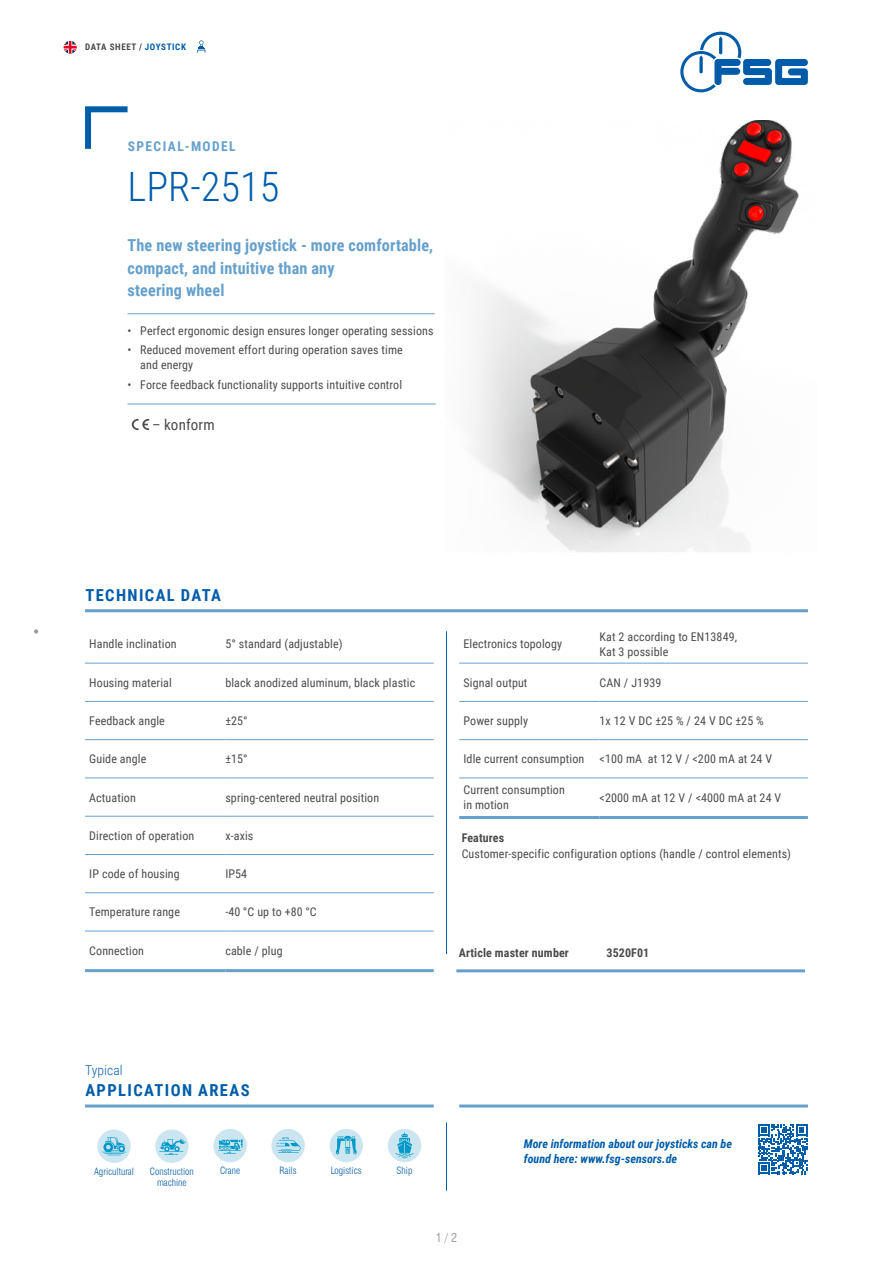
<style>
.page{position:relative;width:893px;height:1263px;background:#fff}
.page>*{position:absolute;margin:0;border:0;box-sizing:border-box;transform-origin:0 0}
.t1{font:300 40.5px "Roboto Condensed";color:#005daa}
.t2{font:700 16.5px/22.5px "Roboto Condensed";letter-spacing:.01em;color:#65a0cc}
.t3{font:700 16.5px "Roboto Condensed";letter-spacing:.085em;color:#005daa}
.t4{font:15px "Roboto Condensed";letter-spacing:.01em;color:#4b4b4a}
.t5{font:700 13.5px "Roboto Condensed";letter-spacing:.105em;color:#65a0cc}
.t6{font:300 13.5px "Roboto Condensed";letter-spacing:.01em;color:#005daa}
.t7{font:12px/15px "Roboto Condensed";letter-spacing:.01em;color:#4b4b4a}
.t8{font:italic 700 12px/15px "Roboto Condensed";color:#005daa}
.t9{font:700 12px "Roboto Condensed";letter-spacing:.01em;color:#4b4b4a}
.t10{font:condensed 12px "Swiss 721 BT";color:#9c9d9d}
.t11{font:300 condensed 9.75px/11.7px "Swiss 721 BT";color:#005daa;text-align:center}
.t12{font:700 9px "Roboto Condensed";letter-spacing:.07em;color:#4b4a4a}
.s1{color:#4b4b4a}
.s2{color:#005daa}
</style>
<div class="page">
<svg style="left:85px;top:106px;width:43px;height:43px"></svg>
<hr style="left:128px;top:313px;width:307px;height:1px;background:#65a0cc">
<hr style="left:446px;top:631px;width:1px;height:323px;background:#005daa">
<hr style="left:85px;top:969px;width:140px;height:3px;background:#65a0cc">
<hr style="left:225px;top:969px;width:209px;height:3px;background:#65a0cc">
<hr style="left:85px;top:739px;width:140px;height:1px;background:#65a0cc">
<hr style="left:225px;top:739px;width:209px;height:1px;background:#65a0cc">
<hr style="left:85px;top:778px;width:140px;height:1px;background:#65a0cc">
<hr style="left:225px;top:778px;width:209px;height:1px;background:#65a0cc">
<hr style="left:85px;top:816px;width:140px;height:1px;background:#65a0cc">
<hr style="left:225px;top:816px;width:209px;height:1px;background:#65a0cc">
<hr style="left:85px;top:854px;width:140px;height:1px;background:#65a0cc">
<hr style="left:225px;top:854px;width:209px;height:1px;background:#65a0cc">
<hr style="left:85px;top:892px;width:140px;height:1px;background:#65a0cc">
<hr style="left:225px;top:892px;width:209px;height:1px;background:#65a0cc">
<hr style="left:85px;top:663px;width:140px;height:1px;background:#65a0cc">
<hr style="left:225px;top:663px;width:209px;height:1px;background:#65a0cc">
<hr style="left:85px;top:701px;width:140px;height:1px;background:#65a0cc">
<hr style="left:225px;top:701px;width:209px;height:1px;background:#65a0cc">
<hr style="left:85px;top:931px;width:140px;height:1px;background:#65a0cc">
<hr style="left:225px;top:931px;width:209px;height:1px;background:#65a0cc">
<hr style="left:459px;top:816px;width:141px;height:3px;background:#65a0cc">
<hr style="left:600px;top:816px;width:208px;height:3px;background:#65a0cc">
<hr style="left:459px;top:663px;width:141px;height:1px;background:#65a0cc">
<hr style="left:600px;top:663px;width:208px;height:1px;background:#65a0cc">
<hr style="left:459px;top:778px;width:141px;height:1px;background:#65a0cc">
<hr style="left:600px;top:778px;width:208px;height:1px;background:#65a0cc">
<hr style="left:459px;top:701px;width:141px;height:1px;background:#65a0cc">
<hr style="left:600px;top:701px;width:208px;height:1px;background:#65a0cc">
<hr style="left:459px;top:739px;width:141px;height:1px;background:#65a0cc">
<hr style="left:600px;top:739px;width:208px;height:1px;background:#65a0cc">
<hr style="left:85px;top:1104px;width:349px;height:3px;background:#65a0cc">
<div style="left:155px;top:1129px;width:34px;height:34px;background:#cbe5f1;border-radius:50%"></div>
<svg style="left:159px;top:1139px;width:27px;height:16px"></svg>
<div style="left:97px;top:1129px;width:34px;height:34px;background:#cbe5f1;border-radius:50%"></div>
<svg style="left:102px;top:1137px;width:24px;height:19px"></svg>
<div style="left:213px;top:1129px;width:34px;height:33px;background:#cbe5f1;border-radius:50%"></div>
<svg style="left:218px;top:1139px;width:25px;height:15px"></svg>
<div style="left:271px;top:1129px;width:34px;height:33px;background:#cbe5f1;border-radius:50%"></div>
<svg style="left:276px;top:1137px;width:25px;height:16px"></svg>
<div style="left:330px;top:1129px;width:33px;height:33px;background:#cbe5f1;border-radius:50%"></div>
<svg style="left:336px;top:1136px;width:21px;height:19px"></svg>
<div style="left:388px;top:1129px;width:33px;height:33px;background:#cbe5f1;border-radius:50%"></div>
<svg style="left:395px;top:1132px;width:19px;height:26px"></svg>
<hr style="left:85px;top:609px;width:723px;height:3px;background:#65a0cc">
<hr style="left:128px;top:404px;width:308px;height:1px;background:#65a0cc">
<svg style="left:132px;top:419px;width:17px;height:11px"></svg>
<svg style="left:34px;top:629px;width:4px;height:5px"></svg>
<svg style="left:758px;top:1124px;width:50px;height:50px"></svg>
<hr style="left:446px;top:1122px;width:1px;height:69px;background:#005daa">
<hr style="left:459px;top:1104px;width:349px;height:3px;background:#65a0cc">
<hr style="left:456px;top:969px;width:349px;height:3px;background:#65a0cc">
<img style="left:470px;top:120px;width:329px;height:432px">
<svg style="left:64px;top:41px;width:13px;height:13px"></svg>
<svg style="left:680px;top:32px;width:128px;height:60px"></svg>
<svg style="left:197px;top:40px;width:8px;height:13px"></svg>
<p class="t12" style="left:85px;top:40px;width:102px">DATA SHEET <span class="s1">/</span> <span class="s2">JOYSTICK</span></p>
<p class="t5" style="left:128px;top:137px;width:109px">SPECIAL-MODEL</p>
<h1 class="t1" style="left:128px;top:158px;width:154px">LPR-2515</h1>
<h2 class="t2" style="left:128px;top:234px;width:307px">The new steering joystick - more comfortable, compact, and intuitive than any<br>steering wheel</h2>
<p class="t7" style="left:128px;top:323px;width:308px">• Perfect ergonomic design ensures longer operating sessions</p>
<p class="t7" style="left:140px;top:342px;width:264px;text-indent:-13px">• Reduced movement effort during operation saves time and energy</p>
<p class="t7" style="left:128px;top:376px;width:276px">• Force feedback functionality supports intuitive control</p>
<p class="t4" style="left:152px;top:414px;width:64px">– konform</p>
<h2 class="t3" style="left:85px;top:583px;width:137px">TECHNICAL DATA</h2>
<p class="t7" style="left:89px;top:636px;width:89px">Handle inclination</p>
<p class="t7" style="left:225px;top:636px;width:119px">5° standard (adjustable)</p>
<p class="t7" style="left:89px;top:674px;width:84px">Housing material</p>
<p class="t7" style="left:225px;top:674px;width:191px">black anodized aluminum, black plastic</p>
<p class="t7" style="left:89px;top:713px;width:77px">Feedback angle</p>
<p class="t7" style="left:225px;top:713px;width:24px">±25°</p>
<p class="t7" style="left:89px;top:751px;width:58px">Guide angle</p>
<p class="t7" style="left:225px;top:751px;width:24px">±15°</p>
<p class="t7" style="left:89px;top:789px;width:48px">Actuation</p>
<p class="t7" style="left:225px;top:789px;width:155px">spring-centered neutral position</p>
<p class="t7" style="left:89px;top:828px;width:107px">Direction of operation</p>
<p class="t7" style="left:225px;top:828px;width:30px">x-axis</p>
<p class="t7" style="left:89px;top:866px;width:92px">IP code of housing</p>
<p class="t7" style="left:225px;top:866px;width:23px">IP54</p>
<p class="t7" style="left:89px;top:904px;width:92px">Temperature range</p>
<p class="t7" style="left:225px;top:904px;width:93px">-40 °C up to +80 °C</p>
<p class="t7" style="left:89px;top:942px;width:56px">Connection</p>
<p class="t7" style="left:225px;top:942px;width:59px">cable / plug</p>
<p class="t7" style="left:463px;top:636px;width:100px">Electronics topology</p>
<p class="t7" style="left:600px;top:629px;width:139px">Kat 2 according to EN13849,<br>Kat 3 possible</p>
<p class="t7" style="left:463px;top:674px;width:65px">Signal output</p>
<p class="t7" style="left:600px;top:674px;width:63px">CAN / J1939</p>
<p class="t7" style="left:463px;top:713px;width:66px">Power supply</p>
<p class="t7" style="left:600px;top:713px;width:166px">1x 12 V DC ±25 % / 24 V DC ±25 %</p>
<p class="t7" style="left:463px;top:751px;width:122px">Idle current consumption</p>
<p class="t7" style="left:600px;top:751px;width:174px">&lt;100 mA at 12 V / &lt;200 mA at 24 V</p>
<p class="t7" style="left:463px;top:783px;width:103px;line-height:14.2px">Current consumption in motion</p>
<p class="t7" style="left:600px;top:789px;width:183px">&lt;2000 mA at 12 V / &lt;4000 mA at 24 V</p>
<p class="t9" style="left:462px;top:829px;width:44px">Features</p>
<p class="t7" style="left:462px;top:846px;width:331px">Customer-specific configuration options (handle / control elements)</p>
<p class="t9" style="left:459px;top:944px;width:112px">Article master number</p>
<p class="t9" style="left:606px;top:944px;width:44px">3520F01</p>
<p class="t6" style="left:85px;top:1061px;width:39px">Typical</p>
<h2 class="t3" style="left:85px;top:1078px;width:166px">APPLICATION AREAS</h2>
<p class="t11" style="left:94px;top:1165px;width:42px">Agricultural</p>
<p class="t11" style="left:220px;top:1165px;width:22px">Crane</p>
<p class="t11" style="left:280px;top:1165px;width:19px">Rails</p>
<p class="t11" style="left:331px;top:1165px;width:32px">Logistics</p>
<p class="t11" style="left:397px;top:1165px;width:17px">Ship</p>
<p class="t11" style="left:150px;top:1165px;width:46px">Construction machine</p>
<p class="t10" style="left:436px;top:1231px;width:23px">1 / 2</p>
<p class="t8" style="left:524px;top:1136px;width:210px">More information about our joysticks can be found here: www.fsg-sensors.de</p>
</div>
